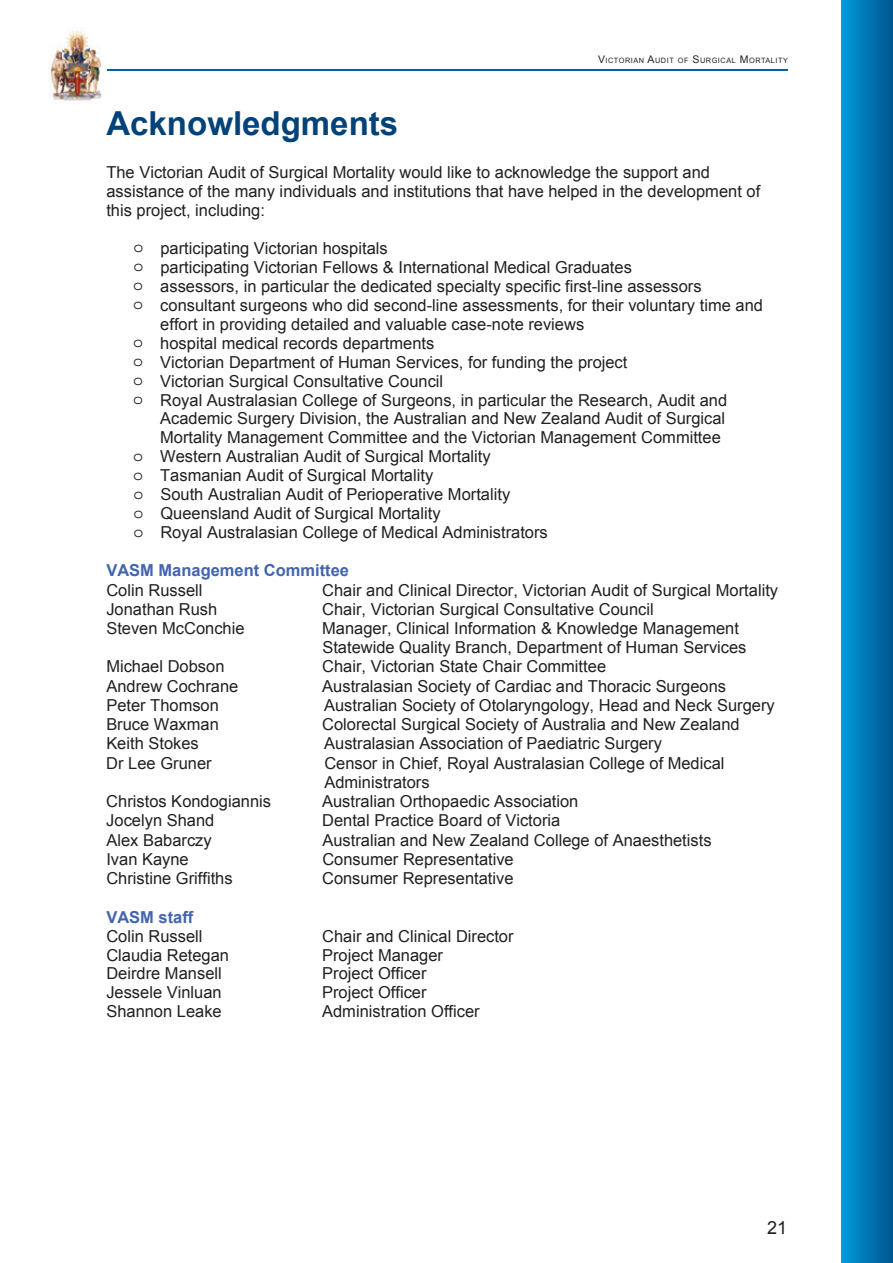
<style>
.page{position:relative;width:893px;height:1263px;background:#fff}
.page>*{position:absolute;margin:0;border:0;box-sizing:border-box;transform-origin:0 0}
.t1{font:700 33px "Arial";color:#004279}
.t2{font:18px "Arial";color:#231f20}
.t3{font:16.5px/18.9px "Arial";color:#231f20}
.t4{font:700 16.5px "Arial";color:#4364af}
.t5{font:7.35px "Arial";letter-spacing:.07em;color:#231f20}
.s1{font-size:10.5px}
.s2{font-family:"Courier"}
</style>
<div class="page">
<div style="left:842px;top:0;width:51px;height:1263px;background:linear-gradient(to right,#009ada,#00558f)"></div>
<hr style="left:108px;top:69px;width:680px;height:1px;background:#0161ab">
<img style="left:50px;top:30px;width:53px;height:74px">
<p class="t5" style="left:598px;top:56px;width:192px"><span class="s1">V</span>ICTORIAN <span class="s1">A</span>UDIT OF <span class="s1">S</span>URGICAL <span class="s1">M</span>ORTALITY</p>
<h1 class="t1" style="left:106px;top:106px;width:293px">Acknowledgments</h1>
<p class="t3" style="left:106px;top:163px;width:655px">The Victorian Audit of Surgical Mortality would like to acknowledge the support and assistance of the many individuals and institutions that have helped in the development of this project, including:</p>
<p class="t3" style="left:133px;top:239px;width:256px"><span class="s2">o</span> participating Victorian hospitals</p>
<p class="t3" style="left:133px;top:258px;width:500px"><span class="s2">o</span> participating Victorian Fellows &amp; International Medical Graduates</p>
<p class="t3" style="left:133px;top:277px;width:570px"><span class="s2">o</span> assessors, in particular the dedicated specialty specific first-line assessors</p>
<p class="t3" style="left:133px;top:296px;width:631px"><span class="s2">o</span> consultant surgeons who did second-line assessments, for their voluntary time and</p>
<p class="t3" style="left:160px;top:315px;width:425px">effort in providing detailed and valuable case-note reviews</p>
<p class="t3" style="left:133px;top:334px;width:303px"><span class="s2">o</span> hospital medical records departments</p>
<p class="t3" style="left:133px;top:353px;width:496px"><span class="s2">o</span> Victorian Department of Human Services, for funding the project</p>
<p class="t3" style="left:133px;top:372px;width:311px"><span class="s2">o</span> Victorian Surgical Consultative Council</p>
<p class="t3" style="left:133px;top:391px;width:595px"><span class="s2">o</span> Royal Australasian College of Surgeons, in particular the Research, Audit and</p>
<p class="t3" style="left:160px;top:410px;width:567px">Academic Surgery Division, the Australian and New Zealand Audit of Surgical</p>
<p class="t3" style="left:160px;top:429px;width:562px">Mortality Management Committee and the Victorian Management Committee</p>
<p class="t3" style="left:133px;top:448px;width:359px"><span class="s2">o</span> Western Australian Audit of Surgical Mortality</p>
<p class="t3" style="left:133px;top:467px;width:302px"><span class="s2">o</span> Tasmanian Audit of Surgical Mortality</p>
<p class="t3" style="left:133px;top:486px;width:378px"><span class="s2">o</span> South Australian Audit of Perioperative Mortality</p>
<p class="t3" style="left:133px;top:505px;width:309px"><span class="s2">o</span> Queensland Audit of Surgical Mortality</p>
<p class="t3" style="left:133px;top:524px;width:416px"><span class="s2">o</span> Royal Australasian College of Medical Administrators</p>
<p class="t4" style="left:106px;top:562px;width:244px">VASM Management Committee</p>
<p class="t3" style="left:106px;top:581px;width:98px">Colin Russell</p>
<p class="t3" style="left:322px;top:581px;width:457px">Chair and Clinical Director, Victorian Audit of Surgical Mortality</p>
<p class="t3" style="left:106px;top:600px;width:112px">Jonathan Rush</p>
<p class="t3" style="left:322px;top:600px;width:333px">Chair, Victorian Surgical Consultative Council</p>
<p class="t3" style="left:106px;top:620px;width:140px">Steven McConchie</p>
<p class="t3" style="left:322px;top:620px;width:426px">Manager, Clinical Information &amp; Knowledge Management<br>Statewide Quality Branch, Department of Human Services</p>
<p class="t3" style="left:106px;top:658px;width:120px">Michael Dobson</p>
<p class="t3" style="left:322px;top:658px;width:285px">Chair, Victorian State Chair Committee</p>
<p class="t3" style="left:106px;top:677px;width:133px">Andrew Cochrane</p>
<p class="t3" style="left:322px;top:677px;width:405px">Australasian Society of Cardiac and Thoracic Surgeons</p>
<p class="t3" style="left:106px;top:697px;width:114px">Peter Thomson</p>
<p class="t3" style="left:324px;top:697px;width:452px">Australian Society of Otolaryngology, Head and Neck Surgery</p>
<p class="t3" style="left:106px;top:716px;width:114px">Bruce Waxman</p>
<p class="t3" style="left:322px;top:716px;width:419px">Colorectal Surgical Society of Australia and New Zealand</p>
<p class="t3" style="left:106px;top:735px;width:94px">Keith Stokes</p>
<p class="t3" style="left:324px;top:735px;width:339px">Australasian Association of Paediatric Surgery</p>
<p class="t3" style="left:106px;top:754px;width:107px">Dr Lee Gruner</p>
<p class="t3" style="left:324px;top:754px;width:402px">Censor in Chief, Royal Australasian College of Medical<br>Administrators</p>
<p class="t3" style="left:106px;top:793px;width:166px">Christos Kondogiannis</p>
<p class="t3" style="left:322px;top:793px;width:258px">Australian Orthopaedic Association</p>
<p class="t3" style="left:106px;top:812px;width:110px">Jocelyn Shand</p>
<p class="t3" style="left:322px;top:812px;width:240px">Dental Practice Board of Victoria</p>
<p class="t3" style="left:106px;top:831px;width:107px">Alex Babarczy</p>
<p class="t3" style="left:322px;top:831px;width:391px">Australian and New Zealand College of Anaesthetists</p>
<p class="t3" style="left:106px;top:850px;width:84px">Ivan Kayne</p>
<p class="t3" style="left:322px;top:850px;width:193px">Consumer Representative</p>
<p class="t3" style="left:106px;top:870px;width:128px">Christine Griffiths</p>
<p class="t3" style="left:322px;top:870px;width:193px">Consumer Representative</p>
<p class="t4" style="left:106px;top:908px;width:89px">VASM staff</p>
<p class="t3" style="left:106px;top:927px;width:98px">Colin Russell</p>
<p class="t3" style="left:322px;top:927px;width:193px">Chair and Clinical Director</p>
<p class="t3" style="left:106px;top:946px;width:124px">Claudia Retegan</p>
<p class="t3" style="left:322px;top:946px;width:122px">Project Manager</p>
<p class="t3" style="left:106px;top:965px;width:117px">Deirdre Mansell</p>
<p class="t3" style="left:322px;top:965px;width:106px">Project Officer</p>
<p class="t3" style="left:106px;top:984px;width:117px">Jessele Vinluan</p>
<p class="t3" style="left:322px;top:984px;width:106px">Project Officer</p>
<p class="t3" style="left:106px;top:1003px;width:117px">Shannon Leake</p>
<p class="t3" style="left:322px;top:1003px;width:159px">Administration Officer</p>
<p class="t2" style="left:767px;top:1218px;width:21px">21</p>
</div>
